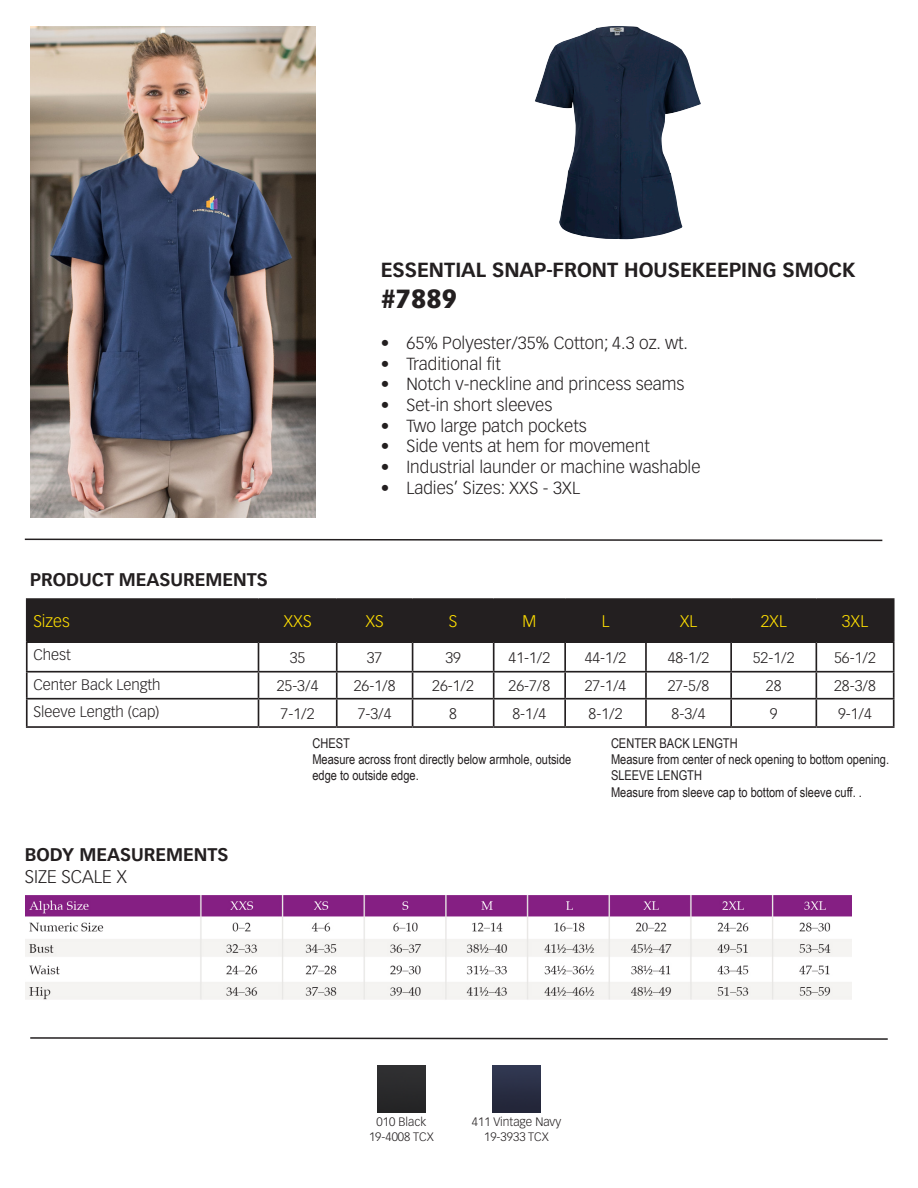
<style>
.page{position:relative;width:918px;height:1188px;background:#fff}
.page>*{position:absolute;margin:0;border:0;box-sizing:border-box;transform-origin:0 0}
.t1{font:900 25.8px "Vectora LT Pro";color:#231f20}
.t2{font:700 20.1px "Vectora LT Pro";color:#231f20}
.t3{font:700 18px "Vectora LT Pro";color:#231f20}
.t4{font:300 18px "Vectora LT Pro";color:#231f20}
.t5{font:300 17.25px "Vectora LT Pro";color:#231f20}
.t6{font:300 16.5px "Vectora LT Pro";color:#ffdf01}
.t7{font:300 15px "Vectora LT Pro";color:#231f20}
.t8{font:13.5px/16.2px "Arial Narrow";color:#231f20}
.t9{font:300 12px/14.4px "Vectora LT Pro";color:#231f20;text-align:center}
</style>
<div class="page">
<hr style="left:26px;top:598px;width:232px;height:2px;background:#231f20">
<hr style="left:26px;top:600px;width:2px;height:41px;background:#231f20">
<hr style="left:258px;top:598px;width:79px;height:2px;background:#231f20">
<hr style="left:337px;top:598px;width:76px;height:2px;background:#231f20">
<hr style="left:413px;top:598px;width:81px;height:2px;background:#231f20">
<hr style="left:494px;top:598px;width:71px;height:2px;background:#231f20">
<hr style="left:565px;top:598px;width:81px;height:2px;background:#231f20">
<hr style="left:646px;top:598px;width:85px;height:2px;background:#231f20">
<hr style="left:731px;top:598px;width:85px;height:2px;background:#231f20">
<hr style="left:816px;top:598px;width:79px;height:2px;background:#231f20">
<hr style="left:893px;top:600px;width:2px;height:41px;background:#231f20">
<hr style="left:26px;top:641px;width:232px;height:2px;background:#231f20">
<hr style="left:26px;top:643px;width:2px;height:28px;background:#231f20">
<hr style="left:816px;top:641px;width:79px;height:2px;background:#231f20">
<hr style="left:893px;top:643px;width:2px;height:28px;background:#231f20">
<hr style="left:26px;top:671px;width:232px;height:2px;background:#231f20">
<hr style="left:26px;top:673px;width:2px;height:25px;background:#231f20">
<hr style="left:816px;top:671px;width:79px;height:2px;background:#231f20">
<hr style="left:893px;top:673px;width:2px;height:25px;background:#231f20">
<hr style="left:26px;top:698px;width:232px;height:2px;background:#231f20">
<hr style="left:26px;top:700px;width:2px;height:26px;background:#231f20">
<hr style="left:816px;top:698px;width:79px;height:2px;background:#231f20">
<svg style="left:27px;top:600px;width:867px;height:126px"></svg>
<hr style="left:893px;top:700px;width:2px;height:26px;background:#231f20">
<hr style="left:26px;top:726px;width:232px;height:2px;background:#231f20">
<hr style="left:258px;top:726px;width:79px;height:2px;background:#231f20">
<hr style="left:337px;top:726px;width:76px;height:2px;background:#231f20">
<hr style="left:413px;top:726px;width:81px;height:2px;background:#231f20">
<hr style="left:494px;top:726px;width:71px;height:2px;background:#231f20">
<hr style="left:565px;top:726px;width:81px;height:2px;background:#231f20">
<hr style="left:646px;top:726px;width:85px;height:2px;background:#231f20">
<hr style="left:731px;top:726px;width:85px;height:2px;background:#231f20">
<hr style="left:816px;top:726px;width:79px;height:2px;background:#231f20">
<svg style="left:24px;top:538px;width:859px;height:4px"></svg>
<svg style="left:30px;top:1037px;width:858px;height:3px"></svg>
<img style="left:535px;top:26px;width:166px;height:213px">
<img style="left:30px;top:27px;width:285px;height:490px">
<div style="left:378px;top:1065px;width:47px;height:48px;background:#2a2a2c"></div>
<img style="left:493px;top:1065px;width:47px;height:48px">
<img style="left:26px;top:896px;width:825px;height:104px">
<p class="t3" style="left:30px;top:569px;width:239px">PRODUCT MEASUREMENTS</p>
<p class="t2" style="left:381px;top:257px;width:476px">ESSENTIAL SNAP-FRONT HOUSEKEEPING SMOCK</p>
<h1 class="t1" style="left:381px;top:283px;width:78px">#7889</h1>
<p class="t5" style="left:381px;top:333px;width:309px">• 65% Polyester/35% Cotton; 4.3 oz. wt.</p>
<p class="t5" style="left:381px;top:353px;width:122px">• Traditional fit</p>
<p class="t5" style="left:381px;top:374px;width:305px">• Notch v-neckline and princess seams</p>
<p class="t5" style="left:381px;top:394px;width:173px">• Set-in short sleeves</p>
<p class="t5" style="left:381px;top:415px;width:208px">• Two large patch pockets</p>
<p class="t5" style="left:381px;top:436px;width:271px">• Side vents at hem for movement</p>
<p class="t5" style="left:381px;top:456px;width:321px">• Industrial launder or machine washable</p>
<p class="t5" style="left:381px;top:477px;width:201px">• Ladies’ Sizes: XXS - 3XL</p>
<p class="t6" style="left:33px;top:611px;width:38px">Sizes</p>
<p class="t6" style="left:283px;top:611px;width:30px">XXS</p>
<p class="t6" style="left:365px;top:611px;width:20px">XS</p>
<p class="t6" style="left:449px;top:611px;width:10px">S</p>
<p class="t6" style="left:523px;top:611px;width:15px">M</p>
<p class="t6" style="left:602px;top:611px;width:9px">L</p>
<p class="t6" style="left:680px;top:611px;width:19px">XL</p>
<p class="t6" style="left:761px;top:611px;width:28px">2XL</p>
<p class="t6" style="left:842px;top:611px;width:28px">3XL</p>
<p class="t7" style="left:33px;top:646px;width:39px">Chest</p>
<p class="t7" style="left:290px;top:648px;width:17px">35</p>
<p class="t7" style="left:367px;top:648px;width:17px">37</p>
<p class="t7" style="left:445px;top:648px;width:17px">39</p>
<p class="t7" style="left:509px;top:648px;width:43px">41-1/2</p>
<p class="t7" style="left:585px;top:648px;width:43px">44-1/2</p>
<p class="t7" style="left:668px;top:648px;width:43px">48-1/2</p>
<p class="t7" style="left:753px;top:648px;width:43px">52-1/2</p>
<p class="t7" style="left:834px;top:648px;width:43px">56-1/2</p>
<p class="t7" style="left:33px;top:676px;width:129px">Center Back Length</p>
<p class="t7" style="left:277px;top:677px;width:43px">25-3/4</p>
<p class="t7" style="left:354px;top:677px;width:43px">26-1/8</p>
<p class="t7" style="left:432px;top:677px;width:43px">26-1/2</p>
<p class="t7" style="left:509px;top:677px;width:43px">26-7/8</p>
<p class="t7" style="left:585px;top:677px;width:43px">27-1/4</p>
<p class="t7" style="left:668px;top:677px;width:43px">27-5/8</p>
<p class="t7" style="left:766px;top:677px;width:17px">28</p>
<p class="t7" style="left:834px;top:677px;width:43px">28-3/8</p>
<p class="t7" style="left:33px;top:703px;width:127px">Sleeve Length (cap)</p>
<p class="t7" style="left:281px;top:704px;width:35px">7-1/2</p>
<p class="t7" style="left:358px;top:704px;width:35px">7-3/4</p>
<p class="t7" style="left:449px;top:704px;width:9px">8</p>
<p class="t7" style="left:512px;top:704px;width:35px">8-1/4</p>
<p class="t7" style="left:589px;top:704px;width:35px">8-1/2</p>
<p class="t7" style="left:672px;top:704px;width:35px">8-3/4</p>
<p class="t7" style="left:770px;top:704px;width:9px">9</p>
<p class="t7" style="left:838px;top:704px;width:35px">9-1/4</p>
<p class="t3" style="left:25px;top:843px;width:205px">BODY MEASUREMENTS</p>
<p class="t4" style="left:25px;top:866px;width:104px">SIZE SCALE X</p>
<p class="t8" style="left:312px;top:735px;width:261px">CHEST<br>Measure across front directly below armhole, outside edge to outside edge.</p>
<p class="t8" style="left:611px;top:735px;width:280px">CENTER BACK LENGTH<br>Measure from center of neck opening to bottom opening.<br>SLEEVE LENGTH<br>Measure from sleeve cap to bottom of sleeve cuff. .</p>
<p class="t9" style="left:369px;top:1115px;width:66px">010 Black<br>19-4008 TCX</p>
<p class="t9" style="left:472px;top:1115px;width:91px">411 Vintage Navy<br>19-3933 TCX</p>
</div>
